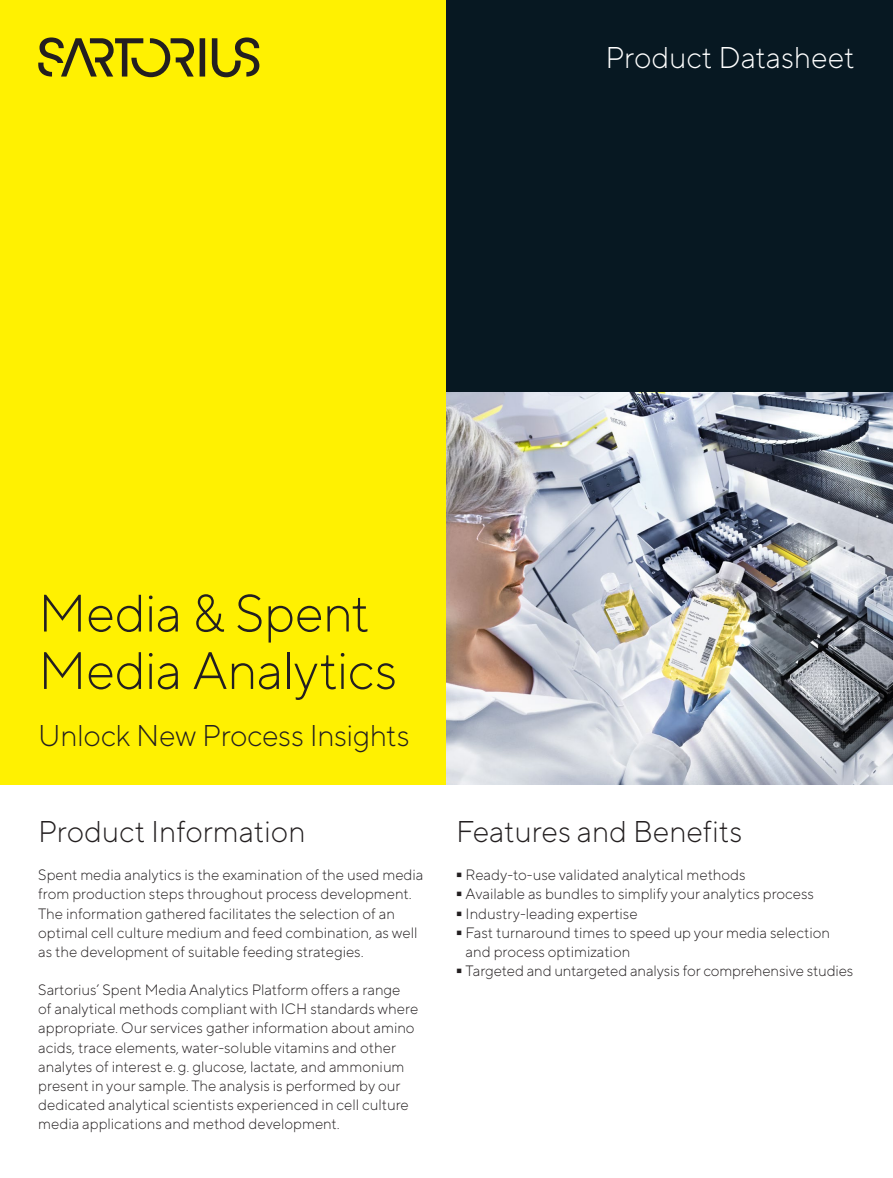
<style>
.page{position:relative;width:893px;height:1178px;background:#fff}
.page>*{position:absolute;margin:0;border:0;box-sizing:border-box;transform-origin:0 0}
.Headline_1_35_pt{font:300 52.5px/57.4px "TT Norms Pro";letter-spacing:-.015em;color:#231f20}
.Headline_3_20_pt{font:300 30px "TT Norms Pro";color:#231f20}
.t1{font:300 30px "TT Norms Pro";color:#fff}
.Bodytext_10_pt_Light{font:300 15px/19.2px "TT Norms Pro";color:#231f20}
</style>
<div class="page">
<div style="left:0;top:0;width:446px;height:784px;background:#fff101"></div>
<div style="left:446px;top:0;width:447px;height:392px;background:#071822"></div>
<svg style="left:200px;top:38px;width:5px;height:39px"></svg>
<svg style="left:212px;top:37px;width:47px;height:40px"></svg>
<svg style="left:38px;top:37px;width:156px;height:40px"></svg>
<img style="left:446px;top:392px;width:447px;height:392px">
<h2 class="t1" style="left:606px;top:36px;width:251px">Product Datasheet</h2>
<p class="Headline_1_35_pt" style="left:38px;top:581px;width:360px">Media &amp; Spent<br>Media Analytics</p>
<p class="Headline_3_20_pt" style="left:38px;top:714px;width:373px">Unlock New Process Insights</p>
<p class="Headline_3_20_pt" style="left:38px;top:810px;width:269px">Product Information</p>
<p class="Bodytext_10_pt_Light" style="left:38px;top:864px;width:387px">Spent media analytics is the examination of the used media from production steps throughout process development.<br>The information gathered facilitates the selection of an optimal cell culture medium and feed combination, as well as the development of suitable feeding strategies.</p>
<p class="Bodytext_10_pt_Light" style="left:38px;top:979px;width:381px">Sartorius’ Spent Media Analytics Platform offers a range<br>of analytical methods compliant with ICH standards where appropriate. Our services gather information about amino acids, trace elements, water-soluble vitamins and other analytes of interest e.g. glucose, lactate, and ammonium present in your sample. The analysis is performed by our dedicated analytical scientists experienced in cell culture media applications and method development.</p>
<p class="Headline_3_20_pt" style="left:456px;top:810px;width:288px">Features and Benefits</p>
<p class="Bodytext_10_pt_Light" style="left:466px;top:864px;width:282px">Ready-to-use validated analytical methods</p>
<p class="Bodytext_10_pt_Light" style="left:466px;top:884px;width:350px">Available as bundles to simplify your analytics process</p>
<p class="Bodytext_10_pt_Light" style="left:466px;top:903px;width:174px">Industry-leading expertise</p>
<p class="Bodytext_10_pt_Light" style="left:466px;top:922px;width:366px">Fast turnaround times to speed up your media selection and process optimization</p>
<p class="Bodytext_10_pt_Light" style="left:466px;top:960px;width:389px">Targeted and untargeted analysis for comprehensive studies</p>
</div>
